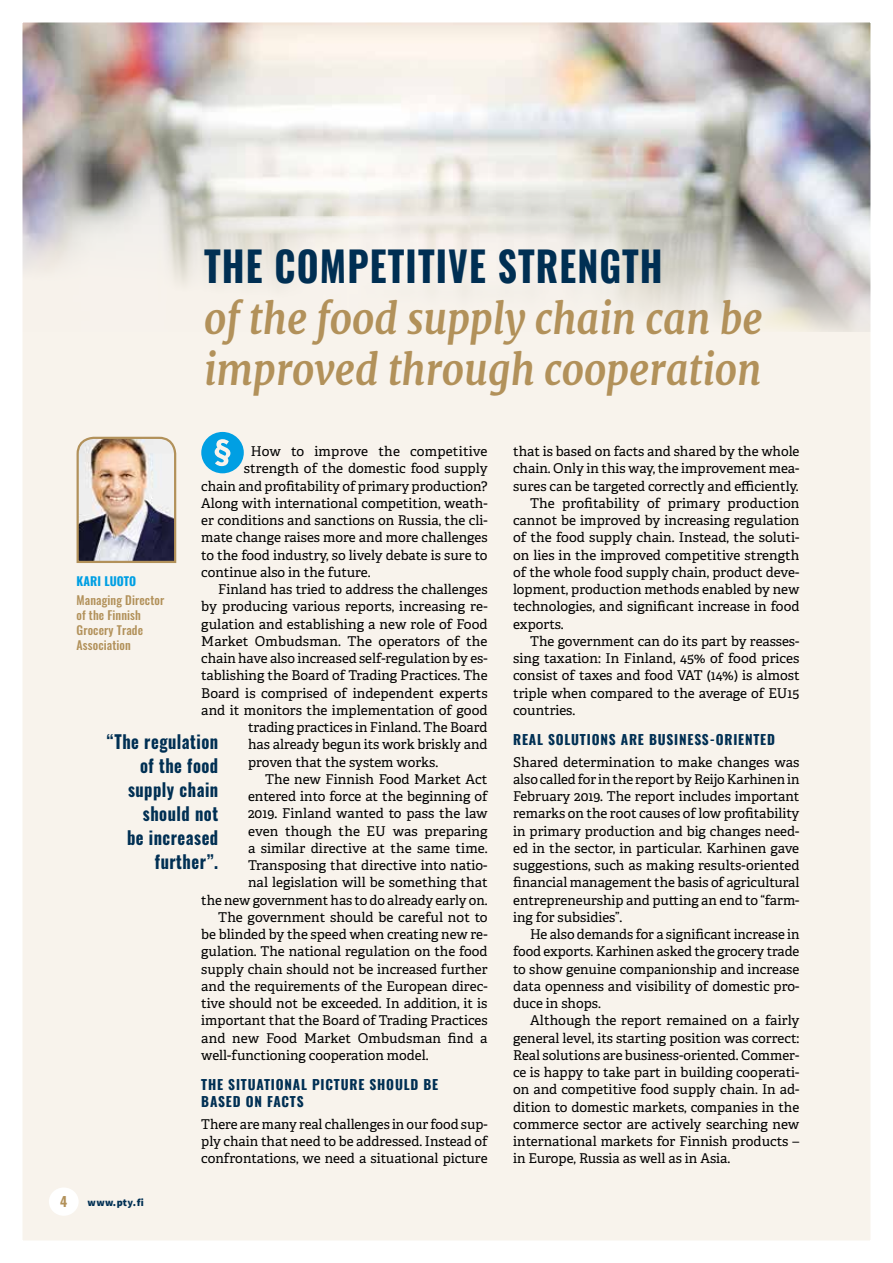
<style>
.page{position:relative;width:893px;height:1263px;background:#fff}
.page>*{position:absolute;margin:0;border:0;box-sizing:border-box;transform-origin:0 0}
.t1{font:italic 700 42.9px/51px "Merriweather";color:#b2915a;scale:.91 1}
.t2{font:700 41.25px "Oswald";letter-spacing:.03em;color:#002f53;scale:.91 1}
.t3{font:700 18.15px/24px "Oswald";letter-spacing:.03em;color:#002f53;text-align:right;scale:.91 1}
.t4{font:13.5px/17.2px "Adelle PE";color:#000;text-align:justify}
.t5{font:700 13.5px/17.2px "Oswald";letter-spacing:.06em;color:#002f53}
.t6{font:700 13.5px "Oswald";color:#b2915a}
.t7{font:500 12px/15px "Oswald";letter-spacing:.01em;color:#b2915a}
.t8{font:700 12px "Oswald";letter-spacing:.01em;color:#009fe3}
.t9{font:900 10.5px "Source Sans Pro";letter-spacing:.04em;color:#002f53}
</style>
<div class="page">
<div style="left:9px;top:13px;width:875px;height:1241px;background:#f8f3ec"></div>
<div style="left:49px;top:1187px;width:30px;height:29px;background:#fff;border-radius:50%"></div>
<img style="left:23px;top:23px;width:847px;height:308px">
<svg style="left:201px;top:432px;width:43px;height:41px"></svg>
<img style="left:76px;top:436px;width:101px;height:127px">
<div style="left:0;top:0;width:893px;height:1263px;border:22px solid #fff"></div>
<h2 class="t2" style="left:204px;top:245px;width:506px">THE COMPETITIVE STRENGTH</h2>
<h1 class="t1" style="left:204px;top:292px;width:615px">of the food supply chain can be improved through cooperation</h1>
<p class="t4" style="left:251px;top:442px;width:238px">How to improve the competitive</p>
<p class="t4" style="left:244px;top:459px;width:245px">strength of the domestic food supply</p>
<p class="t4" style="left:201px;top:477px;width:288px">chain and profitability of primary production?</p>
<p class="t4" style="left:201px;top:494px;width:288px">Along with international competition, weath-</p>
<p class="t4" style="left:201px;top:511px;width:288px">er conditions and sanctions on Russia, the cli-</p>
<p class="t4" style="left:201px;top:528px;width:288px">mate change raises more and more challenges</p>
<p class="t4" style="left:201px;top:546px;width:288px">to the food industry, so lively debate is sure to</p>
<p class="t4" style="left:201px;top:563px;width:171px">continue also in the future.</p>
<p class="t4" style="left:218px;top:580px;width:271px">Finland has tried to address the challenges</p>
<p class="t4" style="left:201px;top:597px;width:288px">by producing various reports, increasing re-</p>
<p class="t4" style="left:201px;top:615px;width:288px">gulation and establishing a new role of Food</p>
<p class="t4" style="left:201px;top:632px;width:288px">Market Ombudsman. The operators of the</p>
<p class="t4" style="left:201px;top:649px;width:288px">chain have also increased self-regulation by es-</p>
<p class="t4" style="left:201px;top:666px;width:288px">tablishing the Board of Trading Practices. The</p>
<p class="t4" style="left:201px;top:684px;width:288px">Board is comprised of independent experts</p>
<p class="t4" style="left:201px;top:701px;width:288px">and it monitors the implementation of good</p>
<p class="t4" style="left:248px;top:718px;width:241px">trading practices in Finland. The Board</p>
<p class="t4" style="left:248px;top:735px;width:241px">has already begun its work briskly and</p>
<p class="t4" style="left:248px;top:753px;width:192px">proven that the system works.</p>
<p class="t4" style="left:265px;top:770px;width:224px">The new Finnish Food Market Act</p>
<p class="t4" style="left:248px;top:787px;width:241px">entered into force at the beginning of</p>
<p class="t4" style="left:248px;top:804px;width:241px">2019. Finland wanted to pass the law</p>
<p class="t4" style="left:248px;top:822px;width:241px">even though the EU was preparing</p>
<p class="t4" style="left:248px;top:839px;width:241px">a similar directive at the same time.</p>
<p class="t4" style="left:248px;top:856px;width:241px">Transposing that directive into natio-</p>
<p class="t4" style="left:248px;top:873px;width:241px">nal legislation will be something that</p>
<p class="t4" style="left:201px;top:891px;width:288px">the new government has to do already early on.</p>
<p class="t4" style="left:218px;top:908px;width:271px">The government should be careful not to</p>
<p class="t4" style="left:201px;top:925px;width:288px">be blinded by the speed when creating new re-</p>
<p class="t4" style="left:201px;top:942px;width:288px">gulation. The national regulation on the food</p>
<p class="t4" style="left:201px;top:960px;width:288px">supply chain should not be increased further</p>
<p class="t4" style="left:201px;top:977px;width:288px">and the requirements of the European direc-</p>
<p class="t4" style="left:201px;top:994px;width:288px">tive should not be exceeded. In addition, it is</p>
<p class="t4" style="left:201px;top:1011px;width:288px">important that the Board of Trading Practices</p>
<p class="t4" style="left:201px;top:1029px;width:288px">and new Food Market Ombudsman find a</p>
<p class="t4" style="left:201px;top:1046px;width:229px">well-functioning cooperation model.</p>
<p class="t5" style="left:201px;top:1077px;width:239px">THE SITUATIONAL PICTURE SHOULD BE<br>BASED ON FACTS</p>
<p class="t4" style="left:201px;top:1115px;width:288px">There are many real challenges in our food sup&shy;ply chain that need to be addressed. Instead of confrontations, we need a situational picture</p>
<p class="t8" style="left:77px;top:575px;width:61px">KARI LUOTO</p>
<p class="t7" style="left:77px;top:594px;width:89px">Managing Director of the Finnish<br>Grocery Trade<br>Association</p>
<h3 class="t3" style="left:107px;top:731px;width:124px">“The regulation of the food supply chain should not<br>be increased further”.</h3>
<p class="t6" style="left:60px;top:1195px;width:9px">4</p>
<p class="t9" style="left:88px;top:1195px;width:58px">www.pty.fi</p>
<p class="t4" style="left:513px;top:442px;width:288px">that is based on facts and shared by the whole</p>
<p class="t4" style="left:513px;top:459px;width:288px">chain. Only in this way, the improvement mea-</p>
<p class="t4" style="left:513px;top:477px;width:287px">sures can be targeted correctly and efficiently.</p>
<p class="t4" style="left:530px;top:494px;width:271px">The profitability of primary production</p>
<p class="t4" style="left:513px;top:511px;width:288px">cannot be improved by increasing regulation</p>
<p class="t4" style="left:513px;top:528px;width:288px">of the food supply chain. Instead, the soluti-</p>
<p class="t4" style="left:513px;top:546px;width:288px">on lies in the improved competitive strength</p>
<p class="t4" style="left:513px;top:563px;width:288px">of the whole food supply chain, product deve-</p>
<p class="t4" style="left:513px;top:580px;width:288px">lopment, production methods enabled by new</p>
<p class="t4" style="left:513px;top:597px;width:288px">technologies, and significant increase in food</p>
<p class="t4" style="left:513px;top:615px;width:52px">exports.</p>
<p class="t4" style="left:530px;top:632px;width:271px">The government can do its part by reasses-</p>
<p class="t4" style="left:513px;top:649px;width:288px">sing taxation: In Finland, 45% of food prices</p>
<p class="t4" style="left:513px;top:666px;width:288px">consist of taxes and food VAT (14%) is almost</p>
<p class="t4" style="left:513px;top:684px;width:288px">triple when compared to the average of EU15</p>
<p class="t4" style="left:513px;top:701px;width:64px">countries.</p>
<p class="t5" style="left:513px;top:732px;width:263px">REAL SOLUTIONS ARE BUSINESS-ORIENTED</p>
<p class="t4" style="left:513px;top:753px;width:288px">Shared determination to make changes was also called for in the report by Reijo Karhinen in February 2019. The report includes important remarks on the root causes of low profitability in primary production and big changes need&shy;ed in the sector, in particular. Karhinen gave suggestions, such as making results-oriented financial management the basis of agricultural entrepreneurship and putting an end to “farm&shy;ing for subsidies”.</p>
<p class="t4" style="left:513px;top:925px;width:288px;text-indent:17px">He also demands for a significant increase in food exports. Karhinen asked the grocery trade to show genuine companionship and increase data openness and visibility of domestic pro&shy;duce in shops.</p>
<p class="t4" style="left:513px;top:1011px;width:288px;text-indent:17px">Although the report remained on a fairly general level, its starting position was correct:<br>Real solutions are business-oriented. Commer&shy;ce is happy to take part in building cooperati&shy;on and competitive food supply chain. In ad&shy;dition to domestic markets, companies in the commerce sector are actively searching new international markets for Finnish products – in Europe, Russia as well as in Asia.</p>
</div>
